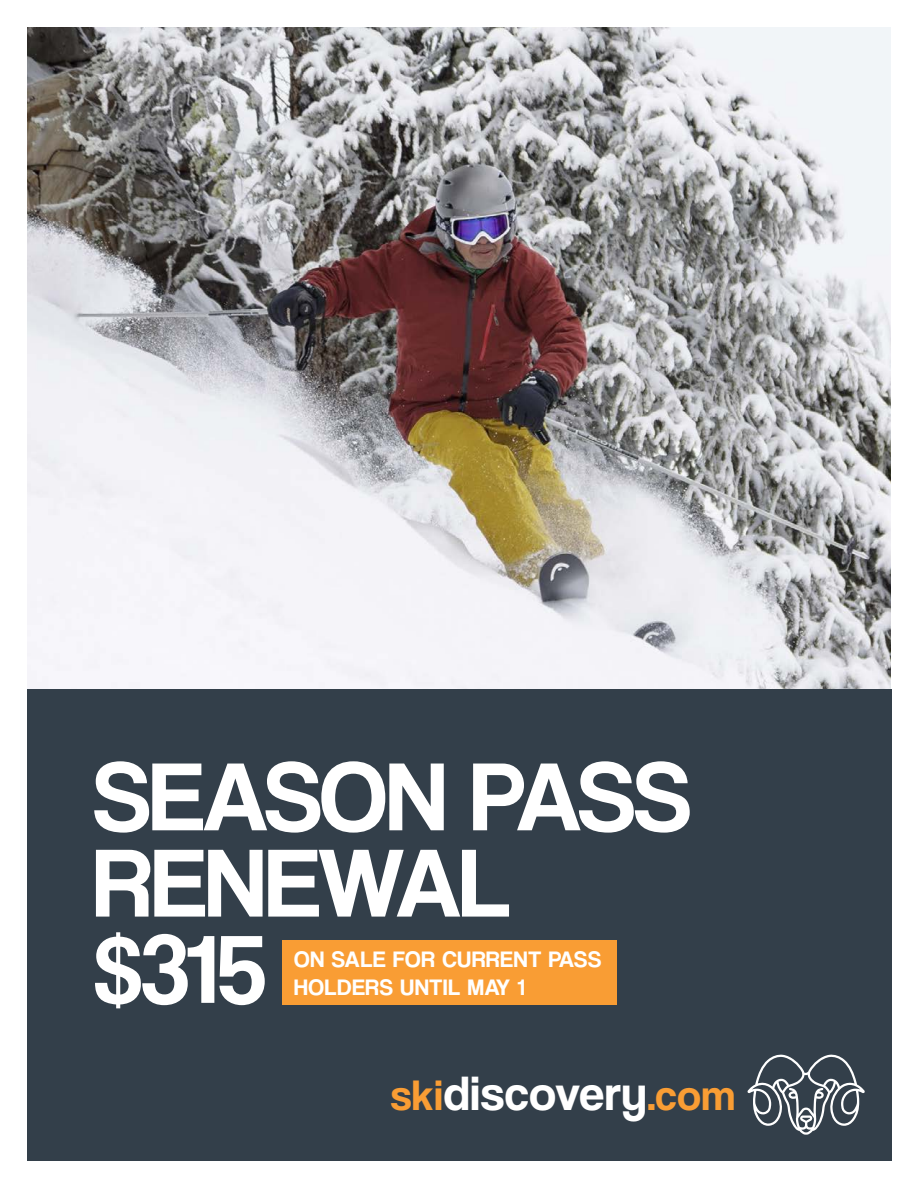
<style>
.page{position:relative;width:918px;height:1188px;background:#fff}
.page>*{position:absolute;margin:0;border:0;box-sizing:border-box;transform-origin:0 0}
.t1{font:100.5px/86.2px "Coolvetica Rg";letter-spacing:-.005em;color:#fff}
.t2{font:49.65px "Coolvetica Rg";letter-spacing:.02em;color:#fff}
.t3{font:23.25px/27.9px "Coolvetica Rg";letter-spacing:.04em;color:#fff}
.s1{font-size:43.8px;color:#f99d34}
</style>
<div class="page">
<img style="left:27px;top:27px;width:864px;height:662px">
<div style="left:27px;top:689px;width:865px;height:472px;background:#333f4a"></div>
<svg style="left:747px;top:1054px;width:118px;height:81px"></svg>
<div style="left:282px;top:940px;width:334px;height:64px;background:#f99d34"></div>
<h1 class="t1" style="left:94px;top:753px;width:598px">SEASON PASS<br>RENEWAL $315</h1>
<p class="t3" style="left:294px;top:945px;width:309px">ON SALE FOR CURRENT PASS<br>HOLDERS UNTIL MAY 1</p>
<h2 class="t2" style="left:391px;top:1064px;width:346px"><span class="s1">ski</span>discovery<span class="s1">.com</span></h2>
</div>
